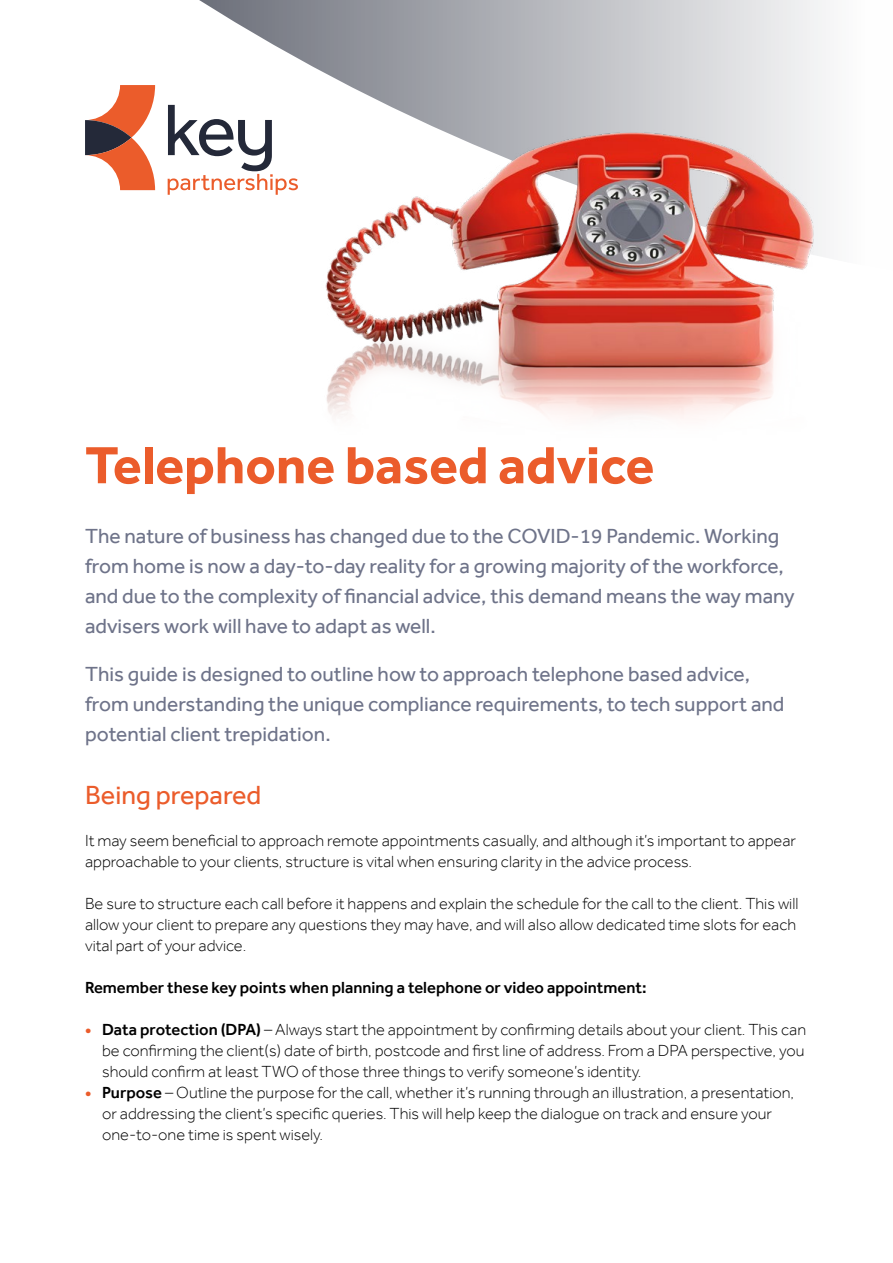
<style>
.page{position:relative;width:893px;height:1263px;background:#fff}
.page>*{position:absolute;margin:0;border:0;box-sizing:border-box;transform-origin:0 0}
.t1{font:700 54px "Effra";color:#eb5c2b}
.t2{font:27px "Effra";color:#eb5c2b}
.t3{font:21px/30px "Effra";color:#6e7389}
.t4{font:300 16.5px/21px "Effra";color:#000}
.t5{font:500 16.5px "Effra";color:#000}
.s1{font-weight:700;color:#eb5c2b}
.s2{font-weight:500}
</style>
<div class="page">
<svg style="left:120px;top:0;width:706px;height:195px"></svg>
<svg style="left:85px;top:85px;width:70px;height:105px"></svg>
<svg style="left:168px;top:105px;width:130px;height:90px"></svg>
<img style="left:316px;top:58px;width:510px;height:361px">
<h1 class="t1" style="left:85px;top:433px;width:571px">Telephone based advice</h1>
<p class="t3" style="left:85px;top:521px;width:711px">The nature of business has changed due to the COVID-19 Pandemic. Working from home is now a day-to-day reality for a growing majority of the workforce, and due to the complexity of financial advice, this demand means the way many advisers work will have to adapt as well.</p>
<p class="t3" style="left:85px;top:659px;width:701px">This guide is designed to outline how to approach telephone based advice, from understanding the unique compliance requirements, to tech support and potential client trepidation.</p>
<h2 class="t2" style="left:85px;top:779px;width:178px">Being prepared</h2>
<p class="t4" style="left:85px;top:830px;width:712px">It may seem beneficial to approach remote appointments casually, and although it’s important to appear approachable to your clients, structure is vital when ensuring clarity in the advice process.</p>
<p class="t4" style="left:85px;top:893px;width:715px">Be sure to structure each call before it happens and explain the schedule for the call to the client. This will allow your client to prepare any questions they may have, and will also allow dedicated time slots for each vital part of your advice.</p>
<p class="t5" style="left:85px;top:978px;width:563px">Remember these key points when planning a telephone or video appointment:</p>
<p class="t4" style="left:102px;top:1019px;width:706px;text-align:justify;text-indent:-17px"><span class="s1">•</span> <span class="s2">Data protection (DPA)</span> – Always start the appointment by confirming details about your client. This can be confirming the client(s) date of birth, postcode and first line of address. From a DPA perspective, you should confirm at least TWO of those three things to verify someone’s identity.</p>
<p class="t4" style="left:102px;top:1082px;width:694px;text-indent:-17px"><span class="s1">•</span> <span class="s2">Purpose</span> – Outline the purpose for the call, whether it’s running through an illustration, a presentation, or addressing the client’s specific queries. This will help keep the dialogue on track and ensure your one-to-one time is spent wisely.</p>
</div>
